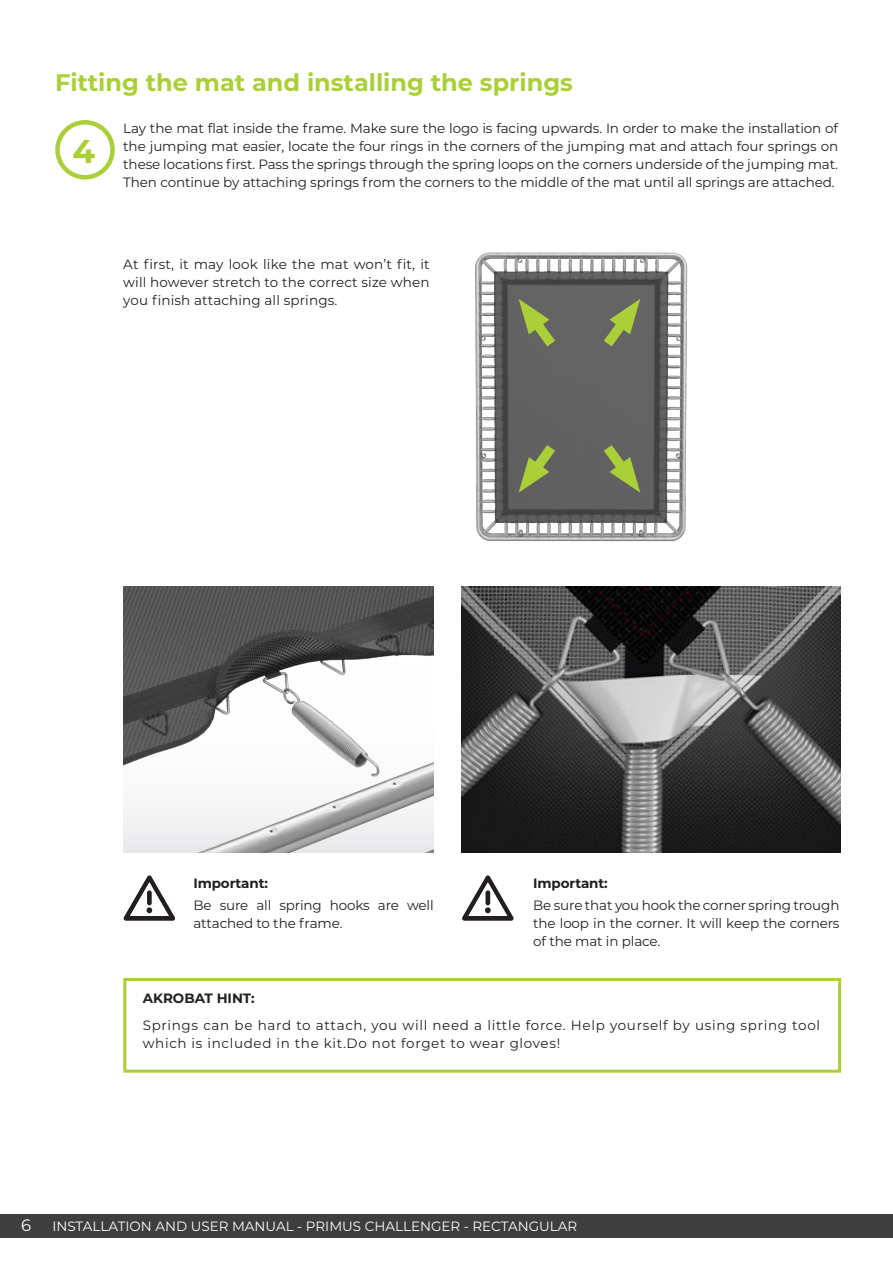
<style>
.page{position:relative;width:893px;height:1263px;background:#fff}
.page>*{position:absolute;margin:0;border:0;box-sizing:border-box;transform-origin:0 0}
.Tekst_bold{font:700 33px "Montserrat";color:#abcf38}
.Header_2{font:700 24px "Montserrat";color:#abcf38}
.t1{font:16.5px "Montserrat";color:#fff}
.Tekst{font:13.5px/18px "Montserrat";letter-spacing:.035em;color:#231f20;text-align:justify}
.Tekst_bold-2{font:13.5px/18px "Montserrat";letter-spacing:-.01em;color:#231f20}
.t2{font:13.5px "Montserrat";color:#fff}
.Tekst_bold-3{font:700 13.5px "Montserrat";letter-spacing:-.01em;color:#231f20}
</style>
<div class="page">
<div style="left:0;top:1214px;width:893px;height:23px;background:#3e3e3f"></div>
<div style="left:55px;top:120px;width:60px;height:60px;border:4px solid #abcf38;border-radius:50%"></div>
<svg style="left:123px;top:875px;width:53px;height:46px"></svg>
<div style="left:123px;top:978px;width:718px;height:95px;background:#fff;border:3px solid #abcf38"></div>
<img style="left:123px;top:587px;width:311px;height:265px">
<img style="left:475px;top:252px;width:213px;height:290px">
<svg style="left:594px;top:299px;width:48px;height:58px;background:#747c59"></svg>
<svg style="left:517px;top:299px;width:48px;height:58px;background:#737c59"></svg>
<svg style="left:517px;top:434px;width:48px;height:59px;background:#717957"></svg>
<svg style="left:594px;top:434px;width:48px;height:59px;background:#727a58"></svg>
<svg style="left:462px;top:875px;width:52px;height:46px"></svg>
<img style="left:462px;top:587px;width:378px;height:265px">
<p class="Header_2" style="left:55px;top:65px;width:519px">Fitting the mat and installing the springs</p>
<p class="Tekst" style="left:123px;top:119px;width:716px">Lay the mat flat inside the frame. Make sure the logo is facing upwards. In order to make the installation of the jumping mat easier, locate the four rings in the corners of the jumping mat and attach four springs on these locations first. Pass the springs through the spring loops on the corners underside of the jumping mat.<br>Then continue by attaching springs from the corners to the middle of the mat until all springs are attached.</p>
<p class="Tekst_bold" style="left:72px;top:127px;width:24px">4</p>
<p class="Tekst" style="left:123px;top:255px;width:308px">At first, it may look like the mat won’t fit, it will however stretch to the correct size when you finish attaching all springs.</p>
<p class="Tekst_bold-3" style="left:193px;top:873px;width:76px">Important:</p>
<p class="Tekst_bold-2" style="left:193px;top:896px;width:242px">Be sure all spring hooks are well attached to the frame.</p>
<p class="Tekst_bold-3" style="left:533px;top:873px;width:76px">Important:</p>
<p class="Tekst_bold-2" style="left:533px;top:896px;width:308px;text-align:justify">Be sure that you hook the corner spring trough the loop in the corner. It will keep the corners of the mat in place.</p>
<p class="Tekst_bold-3" style="left:143px;top:988px;width:113px">AKROBAT HINT:</p>
<p class="Tekst" style="left:143px;top:1015px;width:679px">Springs can be hard to attach, you will need a little force. Help yourself by using spring tool which is included in the kit.Do not forget to wear gloves!</p>
<p class="t1" style="left:21px;top:1213px;width:12px">6</p>
<p class="t2" style="left:52px;top:1216px;width:526px">INSTALLATION AND USER MANUAL - PRIMUS CHALLENGER - RECTANGULAR</p>
</div>
